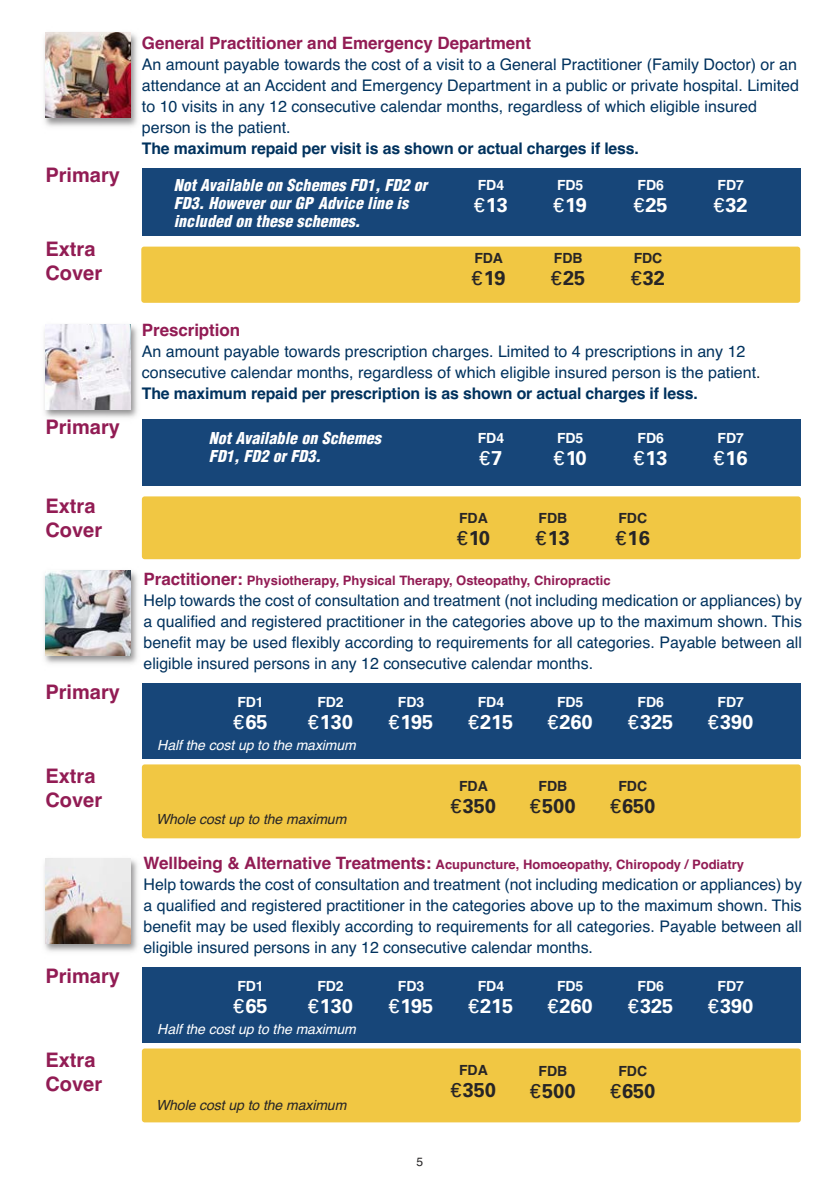
<style>
.page{position:relative;width:840px;height:1191px;background:#fff}
.page>*{position:absolute;margin:0;border:0;box-sizing:border-box;transform-origin:0 0}
.t1{font:700 20px "Univers";letter-spacing:-.005em;color:#fff}
.t2{font:700 20px/24px "Helvetica";color:#921c54}
.t3{font:700 20px "Univers";letter-spacing:-.005em;color:#272526}
.t4{font:condensed 20px "Euro Univers";color:#fff}
.t5{font:700 17px "Helvetica";letter-spacing:-.005em;color:#921c54}
.t6{font:16px/21px "Helvetica";color:#00325e}
.t7{font:italic 900 condensed 16px/18px "Helvetica";letter-spacing:.005em;color:#fff}
.t8{font:700 16px "Helvetica";letter-spacing:-.01em;color:#00325e}
.t9{font:700 14px "Helvetica";letter-spacing:-.005em;color:#fff}
.t10{font:italic 14px "Helvetica";letter-spacing:-.005em;color:#fff}
.t11{font:italic 14px "Helvetica";letter-spacing:-.005em;color:#272526}
.t12{font:700 14px "Helvetica";letter-spacing:-.005em;color:#272526}
.t13{font:700 13px "Helvetica";color:#921c54}
.t14{font:12px "Helvetica";color:#272526}
.s1{font-family:"Euro Univers";font-weight:400;font-stretch:condensed}
.s2{color:#272526}
.s3{font-weight:700}
.s4{font-family:"Univers";font-weight:700;font-stretch:normal}
.s5{font-size:17px}
</style>
<div class="page">
<img style="left:44px;top:858px;width:94px;height:94px">
<img style="left:45px;top:858px;width:85px;height:85px">
<img style="left:44px;top:32px;width:94px;height:95px">
<img style="left:45px;top:33px;width:85px;height:85px">
<img style="left:44px;top:324px;width:94px;height:94px">
<img style="left:45px;top:324px;width:85px;height:85px">
<img style="left:44px;top:570px;width:94px;height:94px">
<img style="left:45px;top:570px;width:85px;height:85px">
<div style="left:141px;top:247px;width:658px;height:56px;background:#f1c743;border-radius:3px"></div>
<div style="left:142px;top:169px;width:658px;height:67px;background:#174679"></div>
<div style="left:142px;top:496px;width:658px;height:63px;background:#f1c743;border-radius:3px"></div>
<div style="left:142px;top:419px;width:658px;height:67px;background:#174679"></div>
<div style="left:142px;top:764px;width:658px;height:74px;background:#f1c743;border-radius:3px"></div>
<div style="left:142px;top:683px;width:658px;height:75px;background:#174679"></div>
<div style="left:142px;top:1048px;width:658px;height:74px;background:#f1c743;border-radius:3px"></div>
<div style="left:142px;top:967px;width:658px;height:75px;background:#174679"></div>
<p class="t2" style="left:45px;top:163px;width:76px">Primary</p>
<p class="t2" style="left:45px;top:237px;width:58px">Extra<br>Cover</p>
<p class="t2" style="left:45px;top:415px;width:76px">Primary</p>
<p class="t2" style="left:45px;top:494px;width:58px">Extra<br>Cover</p>
<p class="t2" style="left:45px;top:680px;width:76px">Primary</p>
<p class="t2" style="left:45px;top:764px;width:58px">Extra<br>Cover</p>
<p class="t2" style="left:45px;top:964px;width:76px">Primary</p>
<p class="t2" style="left:45px;top:1048px;width:58px">Extra<br>Cover</p>
<p class="t5" style="left:142px;top:33px;width:390px">General Practitioner and Emergency Department</p>
<p class="t6" style="left:142px;top:53px;width:658px">An amount payable towards the cost of a visit to a General Practitioner (Family Doctor) or an attendance at an Accident and Emergency Department in a public or private hospital. Limited to 10 visits in any 12 consecutive calendar months, regardless of which eligible insured person is the patient.</p>
<p class="t8" style="left:142px;top:139px;width:498px">The maximum repaid per visit is as shown or actual charges if less.</p>
<p class="t7" style="left:174px;top:176px;width:255px">Not Available on Schemes FD1, FD2 or<br>FD3. However our GP Advice line is included on these schemes.</p>
<p class="t9" style="left:477px;top:177px;width:28px">FD4</p>
<p class="t1" style="left:473px;top:197px;width:35px"><span class="s1">E</span>13</p>
<p class="t12" style="left:474px;top:250px;width:30px">FDA</p>
<p class="t3" style="left:471px;top:271px;width:35px"><span class="s1">E</span>19</p>
<p class="t9" style="left:556px;top:177px;width:28px">FD5</p>
<p class="t1" style="left:553px;top:197px;width:35px"><span class="s1">E</span>19</p>
<p class="t12" style="left:553px;top:250px;width:30px">FDB</p>
<p class="t3" style="left:551px;top:271px;width:35px"><span class="s1">E</span>25</p>
<p class="t9" style="left:637px;top:177px;width:28px">FD6</p>
<p class="t1" style="left:633px;top:197px;width:35px"><span class="s1">E</span>25</p>
<p class="t12" style="left:633px;top:250px;width:30px">FDC</p>
<p class="t3" style="left:630px;top:271px;width:35px"><span class="s1">E</span>32</p>
<p class="t9" style="left:717px;top:177px;width:28px">FD7</p>
<p class="t1" style="left:713px;top:197px;width:35px"><span class="s1">E</span>32</p>
<p class="t5" style="left:142px;top:320px;width:100px">Prescription</p>
<p class="t6" style="left:142px;top:341px;width:620px">An amount payable towards prescription charges. Limited to 4 prescriptions in any 12 consecutive calendar months, regardless of which eligible insured person is the patient<span class="s2">.<br></span><span class="s3">The maximum repaid per prescription is as shown or actual charges if less.</span></p>
<p class="t7" style="left:209px;top:429px;width:173px">Not Available on Schemes<br>FD1, FD2 or FD3.</p>
<p class="t9" style="left:477px;top:430px;width:28px">FD4</p>
<p class="t4" style="left:479px;top:446px;width:24px">E<span class="s4">7</span></p>
<p class="t12" style="left:459px;top:510px;width:30px">FDA</p>
<p class="t3" style="left:457px;top:531px;width:34px"><span class="s1">E</span>10</p>
<p class="t9" style="left:556px;top:430px;width:28px">FD5</p>
<p class="t1" style="left:553px;top:450px;width:34px"><span class="s1">E</span>10</p>
<p class="t12" style="left:538px;top:510px;width:30px">FDB</p>
<p class="t3" style="left:535px;top:531px;width:35px"><span class="s1">E</span>13</p>
<p class="t9" style="left:637px;top:430px;width:28px">FD6</p>
<p class="t1" style="left:633px;top:450px;width:35px"><span class="s1">E</span>13</p>
<p class="t12" style="left:618px;top:510px;width:30px">FDC</p>
<p class="t3" style="left:615px;top:531px;width:35px"><span class="s1">E</span>16</p>
<p class="t9" style="left:717px;top:430px;width:28px">FD7</p>
<p class="t1" style="left:713px;top:450px;width:35px"><span class="s1">E</span>16</p>
<p class="t13" style="left:143px;top:573px;width:468px"><span class="s5">Practitioner:</span> Physiotherapy, Physical Therapy, Osteopathy, Chiropractic</p>
<p class="t6" style="left:143px;top:590px;width:659px;text-align:justify">Help towards the cost of consultation and treatment (not including medication or appliances) by a qualified and registered practitioner in the categories above up to the maximum shown. This benefit may be used flexibly according to requirements for all categories. Payable between all eligible insured persons in any 12 consecutive calendar months.</p>
<p class="t9" style="left:237px;top:693px;width:28px">FD1</p>
<p class="t1" style="left:233px;top:714px;width:35px"><span class="s1">E</span>65</p>
<p class="t9" style="left:317px;top:693px;width:28px">FD2</p>
<p class="t1" style="left:308px;top:714px;width:46px"><span class="s1">E</span>130</p>
<p class="t10" style="left:157px;top:737px;width:200px">Half the cost up to the maximum</p>
<p class="t11" style="left:156px;top:811px;width:192px">Whole cost up to the maximum</p>
<p class="t9" style="left:397px;top:693px;width:28px">FD3</p>
<p class="t1" style="left:388px;top:714px;width:46px"><span class="s1">E</span>195</p>
<p class="t9" style="left:477px;top:693px;width:28px">FD4</p>
<p class="t1" style="left:468px;top:714px;width:46px"><span class="s1">E</span>215</p>
<p class="t9" style="left:556px;top:693px;width:28px">FD5</p>
<p class="t1" style="left:547px;top:714px;width:46px"><span class="s1">E</span>260</p>
<p class="t9" style="left:637px;top:693px;width:28px">FD6</p>
<p class="t1" style="left:628px;top:714px;width:46px"><span class="s1">E</span>325</p>
<p class="t12" style="left:459px;top:778px;width:30px">FDA</p>
<p class="t3" style="left:450px;top:799px;width:46px"><span class="s1">E</span>350</p>
<p class="t12" style="left:538px;top:778px;width:30px">FDB</p>
<p class="t3" style="left:530px;top:799px;width:47px"><span class="s1">E</span>500</p>
<p class="t12" style="left:618px;top:778px;width:30px">FDC</p>
<p class="t3" style="left:610px;top:799px;width:46px"><span class="s1">E</span>650</p>
<p class="t9" style="left:717px;top:694px;width:28px">FD7</p>
<p class="t1" style="left:707px;top:714px;width:46px"><span class="s1">E</span>390</p>
<p class="t13" style="left:143px;top:857px;width:601px"><span class="s5">Wellbeing &amp; Alternative Treatments:</span> Acupuncture, Homoeopathy, Chiropody / Podiatry</p>
<p class="t6" style="left:143px;top:874px;width:659px;text-align:justify">Help towards the cost of consultation and treatment (not including medication or appliances) by a qualified and registered practitioner in the categories above up to the maximum shown. This benefit may be used flexibly according to requirements for all categories. Payable between all eligible insured persons in any 12 consecutive calendar months.</p>
<p class="t9" style="left:237px;top:977px;width:28px">FD1</p>
<p class="t1" style="left:233px;top:998px;width:35px"><span class="s1">E</span>65</p>
<p class="t9" style="left:317px;top:977px;width:28px">FD2</p>
<p class="t1" style="left:308px;top:998px;width:46px"><span class="s1">E</span>130</p>
<p class="t9" style="left:397px;top:977px;width:28px">FD3</p>
<p class="t1" style="left:388px;top:998px;width:46px"><span class="s1">E</span>195</p>
<p class="t9" style="left:477px;top:977px;width:28px">FD4</p>
<p class="t1" style="left:468px;top:998px;width:46px"><span class="s1">E</span>215</p>
<p class="t9" style="left:556px;top:977px;width:28px">FD5</p>
<p class="t1" style="left:547px;top:998px;width:46px"><span class="s1">E</span>260</p>
<p class="t9" style="left:637px;top:977px;width:28px">FD6</p>
<p class="t1" style="left:628px;top:998px;width:46px"><span class="s1">E</span>325</p>
<p class="t9" style="left:717px;top:977px;width:28px">FD7</p>
<p class="t1" style="left:707px;top:998px;width:46px"><span class="s1">E</span>390</p>
<p class="t10" style="left:157px;top:1021px;width:200px">Half the cost up to the maximum</p>
<p class="t11" style="left:156px;top:1097px;width:192px">Whole cost up to the maximum</p>
<p class="t14" style="left:416px;top:1155px;width:8px">5</p>
<p class="t12" style="left:459px;top:1062px;width:30px">FDA</p>
<p class="t3" style="left:450px;top:1083px;width:46px"><span class="s1">E</span>350</p>
<p class="t12" style="left:538px;top:1062px;width:30px">FDB</p>
<p class="t3" style="left:530px;top:1083px;width:47px"><span class="s1">E</span>500</p>
<p class="t12" style="left:618px;top:1062px;width:30px">FDC</p>
<p class="t3" style="left:610px;top:1083px;width:46px"><span class="s1">E</span>650</p>
</div>
